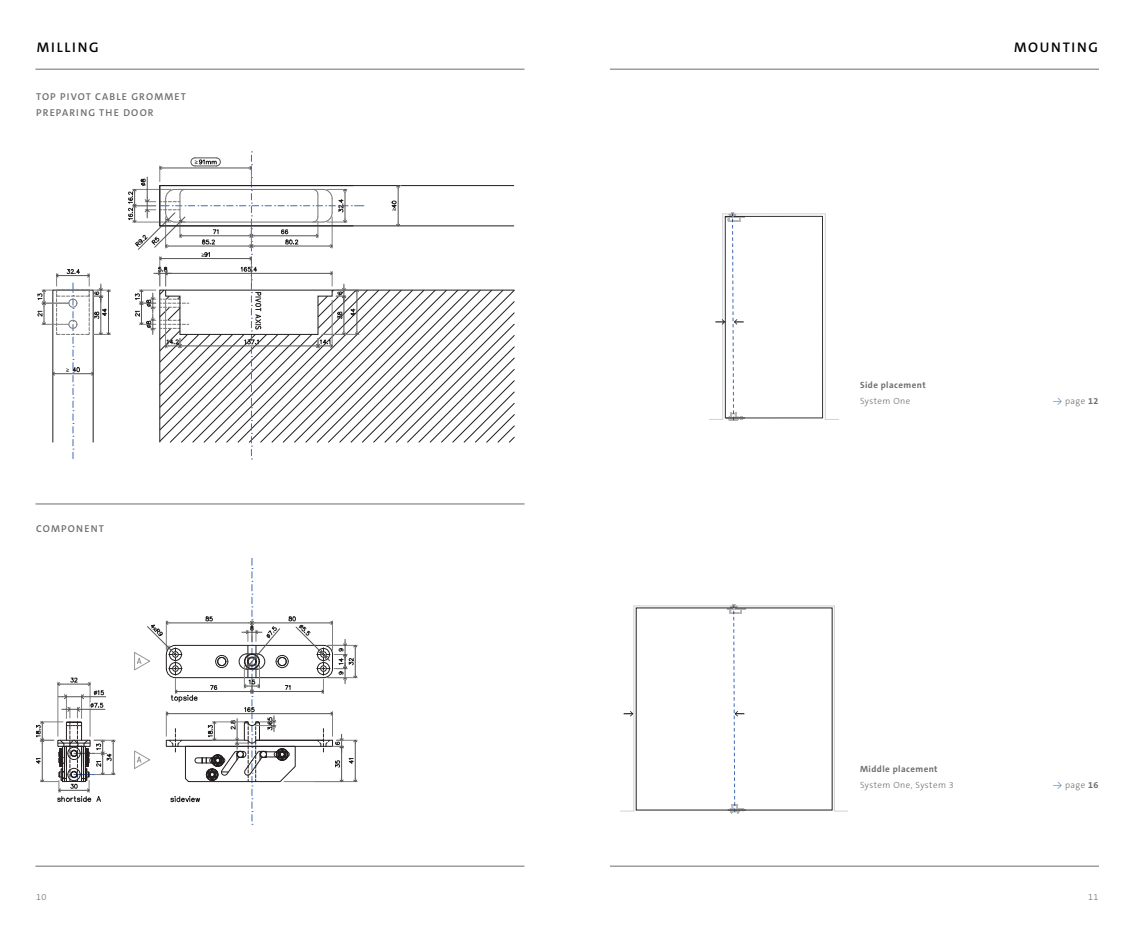
<style>
.page{position:relative;width:1134px;height:950px;background:#fff}
.page>*{position:absolute;margin:0;border:0;box-sizing:border-box;transform-origin:0 0}
.Heading_01_Right_Ali{font:600 14px "The Sans C5";letter-spacing:.12em;color:#010101}
.Heading_01{font:600 14px "The Sans C5";letter-spacing:.12em;color:#010101}
.Heading_02{font:600 10px "The Sans C5";letter-spacing:.12em;color:#6c6d70}
.t1{font:300 9px "The Sans C5";letter-spacing:.05em;color:#6c6d70}
.t2{font:700 9px "The Sans C5";letter-spacing:.05em;color:#6c6d70}
.t3{font:5.6px "Arial";color:#040503}
.s1{color:#406ab4}
.s2{font-weight:700}
</style>
<div class="page">
<hr style="left:35px;top:69px;width:489px;height:1px;background:#6c6d70">
<hr style="left:35px;top:866px;width:489px;height:1px;background:#6c6d70">
<hr style="left:610px;top:69px;width:489px;height:1px;background:#6c6d70">
<hr style="left:610px;top:866px;width:489px;height:1px;background:#6c6d70">
<svg style="left:709px;top:212px;width:130px;height:208px"></svg>
<svg style="left:620px;top:605px;width:228px;height:207px"></svg>
<svg style="left:624px;top:711px;width:9px;height:5px"></svg>
<svg style="left:727px;top:604px;width:19px;height:209px"></svg>
<svg style="left:36px;top:677px;width:79px;height:125px"></svg>
<hr style="left:58px;top:743px;width:32px;height:1px;background:#231f20">
<svg style="left:134px;top:558px;width:223px;height:267px"></svg>
<svg style="left:128px;top:152px;width:387px;height:308px"></svg>
<svg style="left:37px;top:269px;width:74px;height:189px"></svg>
<hr style="left:36px;top:503px;width:488px;height:1px;background:#6c6d70">
<p class="Heading_01" style="left:37px;top:38px;width:63px">MILLING</p>
<p class="Heading_02" style="left:36px;top:90px;width:151px">TOP PIVOT CABLE GROMMET</p>
<p class="Heading_02" style="left:36px;top:106px;width:119px">PREPARING THE DOOR</p>
<p class="t3" style="left:195px;top:158px;width:5px">≥</p>
<p class="t3" style="left:202px;top:251px;width:5px">≥</p>
<p class="t3" style="left:66px;top:366px;width:5px">≥</p>
<p class="Heading_02" style="left:36px;top:522px;width:69px">COMPONENT</p>
<p class="t3" style="left:390px;top:211px;width:5px;rotate:-90deg">≥</p>
<p class="Heading_01_Right_Ali" style="left:1014px;top:38px;width:85px">MOUNTING</p>
<p class="t2" style="left:860px;top:379px;width:67px">Side placement</p>
<p class="t1" style="left:860px;top:395px;width:52px">System One</p>
<p class="t1" style="left:1053px;top:395px;width:47px"><span class="s1">-&gt;</span> page <span class="s2">12</span></p>
<p class="t2" style="left:860px;top:763px;width:79px">Middle placement</p>
<p class="t1" style="left:860px;top:779px;width:95px">System One, System 3</p>
<p class="t1" style="left:1053px;top:779px;width:47px"><span class="s1">-&gt;</span> page <span class="s2">16</span></p>
<p class="t1" style="left:36px;top:891px;width:12px">10</p>
<p class="t1" style="left:1088px;top:891px;width:12px">11</p>
</div>
